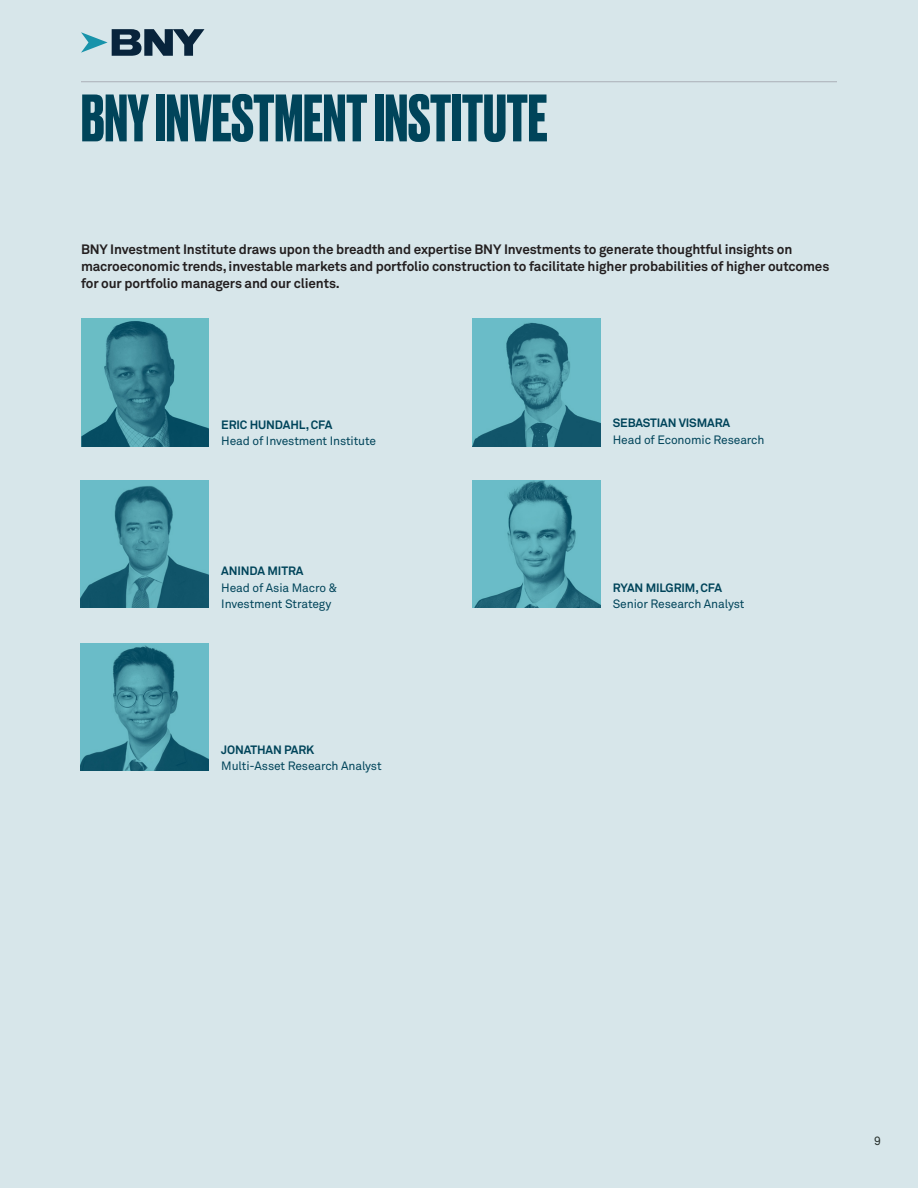
<style>
.page{position:relative;width:918px;height:1188px;background:#d7e6ea}
.page>*{position:absolute;margin:0;border:0;box-sizing:border-box;transform-origin:0 0}
.NS_Page_Head{font:700 63px "Druk";color:#00445a}
.NS_Body_Copy{font:700 13.5px/17.2px "Akkurat Pro";letter-spacing:-.01em;color:#231f20}
.Team_text{font:12px/16.5px "Akkurat Pro";letter-spacing:-.01em;color:#00445a}
.Team_Text_Bold{font:700 12px "Akkurat Pro";letter-spacing:-.01em;color:#00445a}
.t1{font:12px "Akkurat Pro";color:#27302c}
</style>
<div class="page">
<hr style="left:81px;top:81px;width:756px;height:1px;background:#aaafb7">
<svg style="left:81px;top:29px;width:123px;height:27px"></svg>
<img style="left:81px;top:643px;width:128px;height:128px">
<img style="left:81px;top:319px;width:128px;height:127px">
<img style="left:472px;top:480px;width:128px;height:128px">
<img style="left:81px;top:480px;width:128px;height:128px">
<img style="left:472px;top:319px;width:128px;height:127px">
<p class="NS_Page_Head" style="left:81px;top:75px;width:468px">BNY INVESTMENT INSTITUTE</p>
<p class="NS_Body_Copy" style="left:81px;top:240px;width:750px">BNY Investment Institute draws upon the breadth and expertise BNY Investments to generate thoughtful insights on macroeconomic trends, investable markets and portfolio construction to facilitate higher probabilities of higher outcomes for our portfolio managers and our clients.</p>
<p class="Team_Text_Bold" style="left:221px;top:417px;width:113px">ERIC HUNDAHL, CFA</p>
<p class="Team_text" style="left:221px;top:433px;width:156px">Head of Investment Institute</p>
<p class="Team_Text_Bold" style="left:221px;top:563px;width:84px">ANINDA MITRA</p>
<p class="Team_text" style="left:221px;top:579px;width:118px">Head of Asia Macro &amp;<br>Investment Strategy</p>
<p class="Team_Text_Bold" style="left:221px;top:742px;width:95px">JONATHAN PARK</p>
<p class="Team_text" style="left:221px;top:758px;width:162px">Multi-Asset Research Analyst</p>
<p class="Team_Text_Bold" style="left:613px;top:415px;width:119px">SEBASTIAN VISMARA</p>
<p class="Team_text" style="left:613px;top:431px;width:153px">Head of Economic Research</p>
<p class="Team_Text_Bold" style="left:613px;top:580px;width:111px">RYAN MILGRIM, CFA</p>
<p class="Team_text" style="left:613px;top:596px;width:133px">Senior Research Analyst</p>
<p class="t1" style="left:874px;top:1134px;width:8px">9</p>
</div>
